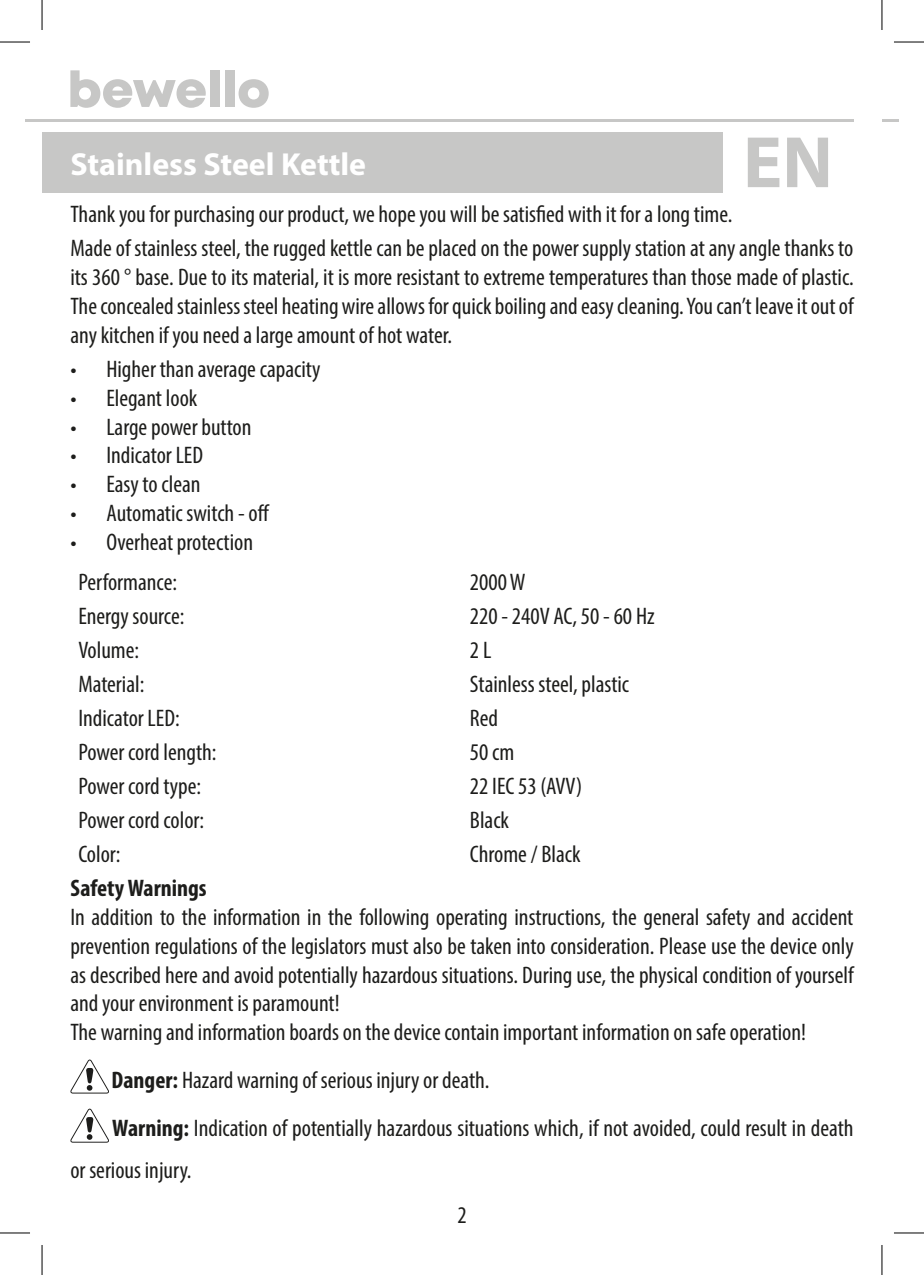
<style>
.page{position:relative;width:924px;height:1275px;background:#fff}
.page>*{position:absolute;margin:0;border:0;box-sizing:border-box;transform-origin:0 0}
.t1{font:700 73.4px "Myriad Pro";color:#c7c7c6}
.t2{font:700 32px "Myriad Pro";color:#fff}
.t3{font:condensed 24px/28.8px "Myriad Pro";color:#1d1d1b}
.t4{font:700 condensed 24px "Myriad Pro";color:#1d1d1b}
.s1{font-weight:700}
</style>
<div class="page">
<svg style="left:882px;top:119px;width:16px;height:2px"></svg>
<hr style="left:25px;top:119px;width:828px;height:2px;background:#c7c7c6">
<svg style="left:70px;top:70px;width:136px;height:38px"></svg>
<div style="left:210px;top:70px;width:9px;height:37px;background:#c7c7c6"></div>
<div style="left:225px;top:70px;width:9px;height:37px;background:#c7c7c6"></div>
<svg style="left:238px;top:79px;width:30px;height:29px"></svg>
<div style="left:42px;top:133px;width:680px;height:60px;background:#c7c7c6"></div>
<svg style="left:70px;top:1059px;width:39px;height:34px"></svg>
<svg style="left:70px;top:1108px;width:39px;height:34px"></svg>
<hr style="left:0;top:42px;width:30px;height:1px;background:#000">
<hr style="left:893px;top:42px;width:30px;height:1px;background:#000">
<hr style="left:0;top:1232px;width:30px;height:1px;background:#000">
<hr style="left:893px;top:1232px;width:30px;height:1px;background:#000">
<hr style="left:42px;top:0;width:1px;height:30px;background:#000">
<hr style="left:42px;top:1245px;width:1px;height:30px;background:#000">
<hr style="left:881px;top:0;width:1px;height:30px;background:#000">
<hr style="left:881px;top:1245px;width:1px;height:30px;background:#000">
<h1 class="t1" style="left:742px;top:114px;width:91px">EN</h1>
<p class="t3" style="left:70px;top:196px;width:784px;line-height:34.4px">Thank you for purchasing our product, we hope you will be satisfied with it for a long time.<br>Made of stainless steel, the rugged kettle can be placed on the power supply station at any angle thanks to</p>
<p class="t3" style="left:70px;top:262px;width:784px;text-align:justify">its 360 ° base. Due to its material, it is more resistant to extreme temperatures than those made of plastic.<br>The concealed stainless steel heating wire allows for quick boiling and easy cleaning. You can’t leave it out of any kitchen if you need a large amount of hot water.</p>
<p class="t3" style="left:70px;top:354px;width:251px">• Higher than average capacity</p>
<p class="t3" style="left:70px;top:383px;width:128px">• Elegant look</p>
<p class="t3" style="left:70px;top:412px;width:182px">• Large power button</p>
<p class="t3" style="left:70px;top:441px;width:134px">• Indicator LED</p>
<p class="t3" style="left:70px;top:469px;width:132px">• Easy to clean</p>
<p class="t3" style="left:70px;top:498px;width:201px">• Automatic switch - off</p>
<p class="t3" style="left:78px;top:522px;width:176px;line-height:39.6px;text-indent:-8px">• Overheat protection<br>Performance:</p>
<h2 class="t2" style="left:70px;top:143px;width:297px">Stainless Steel Kettle</h2>
<p class="t3" style="left:470px;top:567px;width:57px">2000 W</p>
<p class="t3" style="left:78px;top:601px;width:107px">Energy source:</p>
<p class="t3" style="left:470px;top:601px;width:186px">220 - 240V AC, 50 - 60 Hz</p>
<p class="t3" style="left:78px;top:635px;width:62px">Volume:</p>
<p class="t3" style="left:470px;top:635px;width:23px">2 L</p>
<p class="t3" style="left:78px;top:669px;width:67px">Material:</p>
<p class="t3" style="left:470px;top:669px;width:161px">Stainless steel, plastic</p>
<p class="t3" style="left:78px;top:703px;width:103px">Indicator LED:</p>
<p class="t3" style="left:470px;top:703px;width:30px">Red</p>
<p class="t3" style="left:78px;top:737px;width:140px">Power cord length:</p>
<p class="t3" style="left:470px;top:737px;width:46px">50 cm</p>
<p class="t3" style="left:78px;top:771px;width:124px">Power cord type:</p>
<p class="t3" style="left:470px;top:771px;width:114px">22 IEC 53 (AVV)</p>
<p class="t3" style="left:78px;top:805px;width:127px">Power cord color:</p>
<p class="t3" style="left:470px;top:805px;width:41px">Black</p>
<p class="t3" style="left:78px;top:839px;width:44px">Color:</p>
<p class="t3" style="left:470px;top:839px;width:112px">Chrome / Black</p>
<p class="t4" style="left:70px;top:873px;width:138px">Safety Warnings</p>
<p class="t3" style="left:70px;top:902px;width:784px">In addition to the information in the following operating instructions, the general safety and accident prevention regulations of the legislators must also be taken into consideration. Please use the device only as described here and avoid potentially hazardous situations. During use, the physical condition of yourself and your environment is paramount!<br>The warning and information boards on the device contain important information on safe operation!</p>
<p class="t3" style="left:111px;top:1056px;width:743px;line-height:47.6px"><span class="s1">Danger:</span> Hazard warning of serious injury or death.<br><span class="s1">Warning:</span> Indication of potentially hazardous situations which, if not avoided, could result in death</p>
<p class="t3" style="left:70px;top:1155px;width:123px">or serious injury.</p>
<p class="t3" style="left:457px;top:1200px;width:11px">2</p>
</div>
